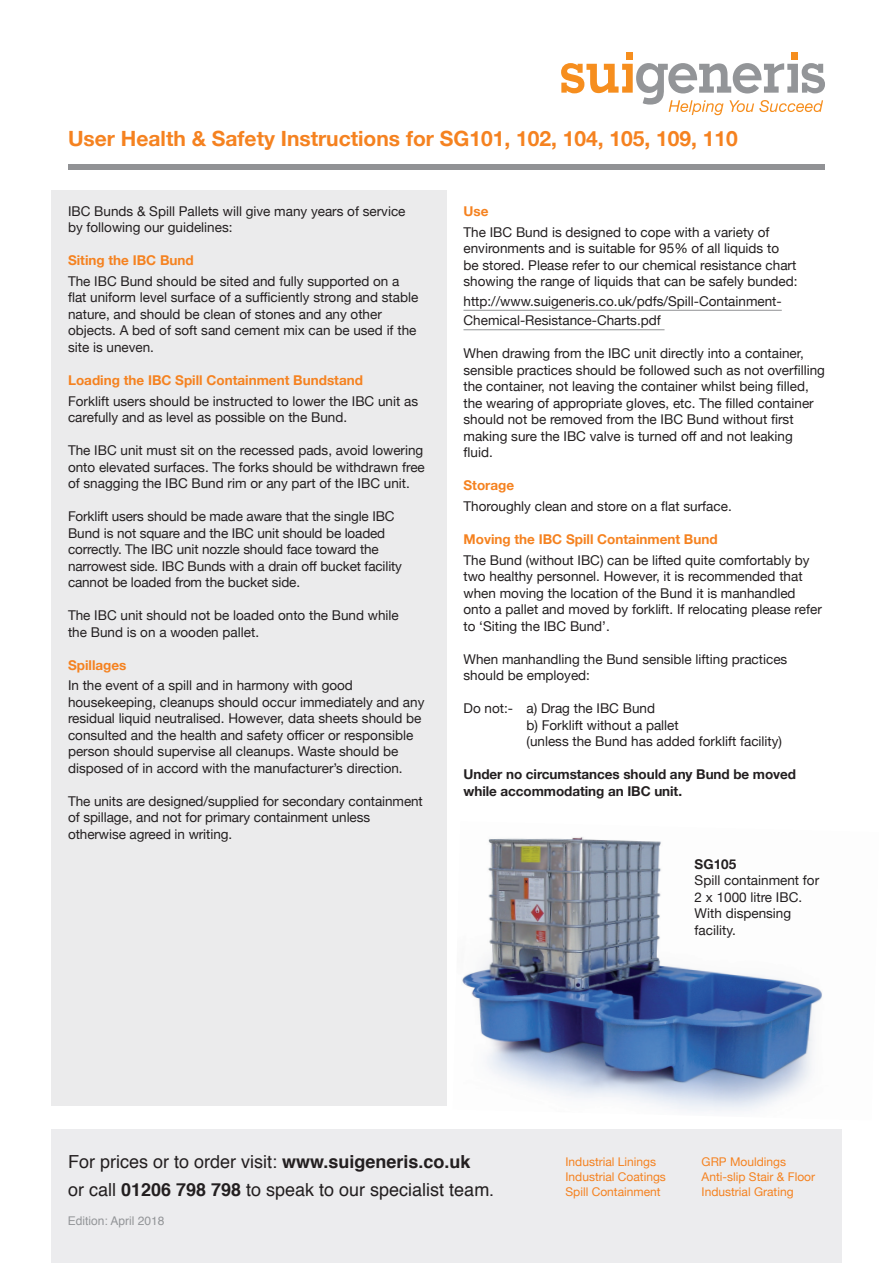
<style>
.page{position:relative;width:893px;height:1263px;background:#fff}
.page>*{position:absolute;margin:0;border:0;box-sizing:border-box;transform-origin:0 0}
.t1{font:700 21px "Helvetica Neue";color:#f58220}
.t2{font:18px/28.5px "Helvetica";color:#231f20}
.t3{font:13.5px/16.5px "Helvetica Neue";color:#231f20}
.t4{font:700 13.5px "Helvetica Neue";color:#f58220}
.t5{font:700 13.5px/16.5px "Helvetica Neue";letter-spacing:-.005em;color:#231f20}
.t6{font:12px/15px "Helvetica Neue";color:#f58220}
.t7{font:12px "Helvetica";color:#939598}
.s1{font-weight:700}
</style>
<div class="page">
<div style="left:51px;top:190px;width:395px;height:916px;background:#ebebec"></div>
<div style="left:791px;top:52px;width:7px;height:7px;background:#f68e1e"></div>
<div style="left:626px;top:52px;width:7px;height:7px;background:#f68e1e"></div>
<svg style="left:561px;top:63px;width:264px;height:52px"></svg>
<div style="left:51px;top:1129px;width:791px;height:134px;background:#ececee"></div>
<div style="left:68px;top:164px;width:757px;height:5px;background:#919295"></div>
<hr style="left:463px;top:310px;width:319px;height:1px;background:#919295">
<hr style="left:463px;top:329px;width:201px;height:1px;background:#919295">
<img style="left:462px;top:837px;width:360px;height:275px">
<h1 class="t1" style="left:68px;top:122px;width:671px">User Health &amp; Safety Instructions for SG101, 102, 104, 105, 109, 110</h1>
<p class="t3" style="left:68px;top:203px;width:339px">IBC Bunds &amp; Spill Pallets will give many years of service by following our guidelines:</p>
<p class="t4" style="left:68px;top:250px;width:127px">Siting the IBC Bund</p>
<p class="t3" style="left:68px;top:274px;width:352px">The IBC Bund should be sited and fully supported on a flat uniform level surface of a sufficiently strong and stable nature, and should be clean of stones and any other objects. A bed of soft sand cement mix can be used if the site is uneven.</p>
<p class="t4" style="left:68px;top:369px;width:296px">Loading the IBC Spill Containment Bundstand</p>
<p class="t3" style="left:68px;top:393px;width:352px">Forklift users should be instructed to lower the IBC unit as carefully and as level as possible on the Bund.</p>
<p class="t3" style="left:68px;top:443px;width:358px;text-align:justify">The IBC unit must sit on the recessed pads, avoid lowering onto elevated surfaces. The forks should be withdrawn free of snagging the IBC Bund rim or any part of the IBC unit.</p>
<p class="t3" style="left:68px;top:509px;width:336px">Forklift users should be made aware that the single IBC Bund is not square and the IBC unit should be loaded correctly. The IBC unit nozzle should face toward the narrowest side. IBC Bunds with a drain off bucket facility cannot be loaded from the bucket side.</p>
<p class="t3" style="left:68px;top:608px;width:332px">The IBC unit should not be loaded onto the Bund while the Bund is on a wooden pallet.</p>
<p class="t4" style="left:68px;top:654px;width:60px">Spillages</p>
<p class="t3" style="left:68px;top:678px;width:358px">In the event of a spill and in harmony with good housekeeping, cleanups should occur immediately and any residual liquid neutralised. However, data sheets should be consulted and the health and safety officer or responsible person should supervise all cleanups. Waste should be disposed of in accord with the manufacturer’s direction.</p>
<p class="t3" style="left:68px;top:794px;width:356px">The units are designed/supplied for secondary containment of spillage, and not for primary containment unless otherwise agreed in writing.</p>
<p class="t4" style="left:463px;top:201px;width:27px">Use</p>
<p class="t3" style="left:463px;top:224px;width:336px">The IBC Bund is designed to cope with a variety of environments and is suitable for 95% of all liquids to be stored. Please refer to our chemical resistance chart showing the range of liquids that can be safely bunded:</p>
<p class="t3" style="left:463px;top:292px;width:320px;line-height:19.5px">http://www.suigeneris.co.uk/pdfs/Spill-Containment-<br>Chemical-Resistance-Charts.pdf</p>
<p class="t3" style="left:463px;top:346px;width:363px">When drawing from the IBC unit directly into a container, sensible practices should be followed such as not overfilling the container, not leaving the container whilst being filled, the wearing of appropriate gloves, etc. The filled container should not be removed from the IBC Bund without first making sure the IBC valve is turned off and not leaking fluid.</p>
<p class="t4" style="left:463px;top:475px;width:52px">Storage</p>
<p class="t3" style="left:463px;top:499px;width:270px">Thoroughly clean and store on a flat surface.</p>
<p class="t4" style="left:463px;top:529px;width:256px">Moving the IBC Spill Containment Bund</p>
<p class="t3" style="left:463px;top:552px;width:360px">The Bund (without IBC) can be lifted quite comfortably by two healthy personnel. However, it is recommended that when moving the location of the Bund it is manhandled onto a pallet and moved by forklift. If relocating please refer to ‘Siting the IBC Bund’.</p>
<p class="t3" style="left:463px;top:651px;width:325px">When manhandling the Bund sensible lifting practices should be employed:</p>
<p class="t3" style="left:526px;top:701px;width:257px;text-indent:-63px">Do not:- a) Drag the IBC Bund<br>b) Forklift without a pallet<br>(unless the Bund has added forklift facility)</p>
<p class="t5" style="left:463px;top:766px;width:334px">Under no circumstances should any Bund be moved while accommodating an IBC unit.</p>
<p class="t5" style="left:695px;top:856px;width:43px">SG105</p>
<p class="t3" style="left:695px;top:873px;width:126px">Spill containment for<br>2 x 1000 litre IBC.<br>With dispensing facility.</p>
<h2 class="t2" style="left:68px;top:1147px;width:428px">For prices or to order visit: <span class="s1">www.suigeneris.co.uk<br></span>or call <span class="s1">01206 798 798</span> to speak to our specialist team.</h2>
<p class="t6" style="left:565px;top:1154px;width:102px">Industrial Linings<br>Industrial Coatings<br>Spill Containment</p>
<p class="t6" style="left:702px;top:1154px;width:115px">GRP Mouldings<br>Anti-slip Stair &amp; Floor<br>Industrial Grating</p>
<p class="t7" style="left:68px;top:1211px;width:98px">Edition: April 2018</p>
</div>
